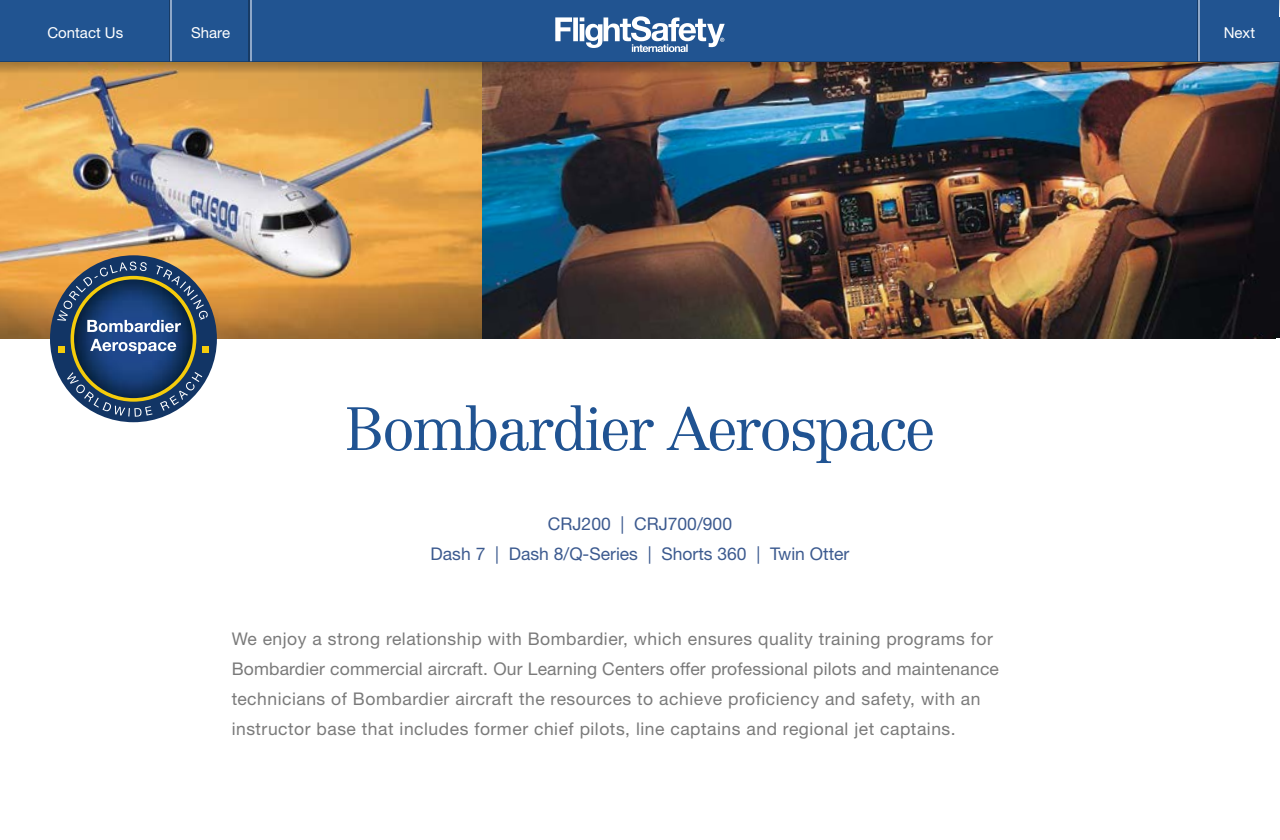
<style>
.page{position:relative;width:1280px;height:840px;background:#fff}
.page>*{position:absolute;margin:0;border:0;box-sizing:border-box;transform-origin:0 0}
.t1{font:300 60px "Centennial";letter-spacing:-.045em;color:#205392}
.t2{font:17.5px/30px "Helvetica Neue";letter-spacing:.03em;color:#7a7a7a}
.t3{font:17.5px/30px "Helvetica Neue";color:#3c5a8f;text-align:center}
.t4{font:15px "Helvetica Neue";color:#fff}
</style>
<div class="page">
<div style="left:0;top:0;width:1280px;height:62px;background:#215491"></div>
<svg style="left:555px;top:16px;width:170px;height:36px"></svg>
<svg style="left:1279px;top:1px;width:1px;height:15px"></svg>
<hr style="left:249px;top:0;width:1px;height:61px;background:#173b66">
<hr style="left:250px;top:0;width:1px;height:61px;background:#8fa8c9">
<hr style="left:1197px;top:0;width:1px;height:61px;background:#173b66">
<hr style="left:1198px;top:0;width:2px;height:61px;background:#8fa8c9">
<hr style="left:170px;top:0;width:1px;height:61px;background:#173b66">
<hr style="left:171px;top:0;width:1px;height:61px;background:#8fa8c9">
<hr style="left:0;top:61px;width:1280px;height:1px;background:#173b66">
<img style="left:481px;top:73px;width:799px;height:266px">
<img style="left:0;top:73px;width:481px;height:266px">
<img style="left:0;top:62px;width:1280px;height:11px">
<svg style="left:50px;top:255px;width:167px;height:167px;background:#5d6b79"></svg>
<div style="left:58px;top:346px;width:7px;height:7px;background:#f5cc0b"></div>
<div style="left:202px;top:346px;width:6px;height:7px;background:#f5cc0b"></div>
<p class="t4" style="left:47px;top:23px;width:77px">Contact Us</p>
<p class="t4" style="left:191px;top:23px;width:40px">Share</p>
<p class="t4" style="left:1224px;top:23px;width:33px">Next</p>
<h1 class="t1" style="left:344px;top:393px;width:593px">Bombardier Aerospace</h1>
<p class="t3" style="left:431px;top:508px;width:420px">CRJ200 | CRJ700/900<br>Dash 7 | Dash 8/Q-Series | Shorts 360 | Twin Otter</p>
<p class="t2" style="left:232px;top:624px;width:769px">We enjoy a strong relationship with Bombardier, which ensures quality training programs for Bombardier commercial aircraft. Our Learning Centers offer professional pilots and maintenance technicians of Bombardier aircraft the resources to achieve proficiency and safety, with an instructor base that includes former chief pilots, line captains and regional jet captains.</p>
</div>
